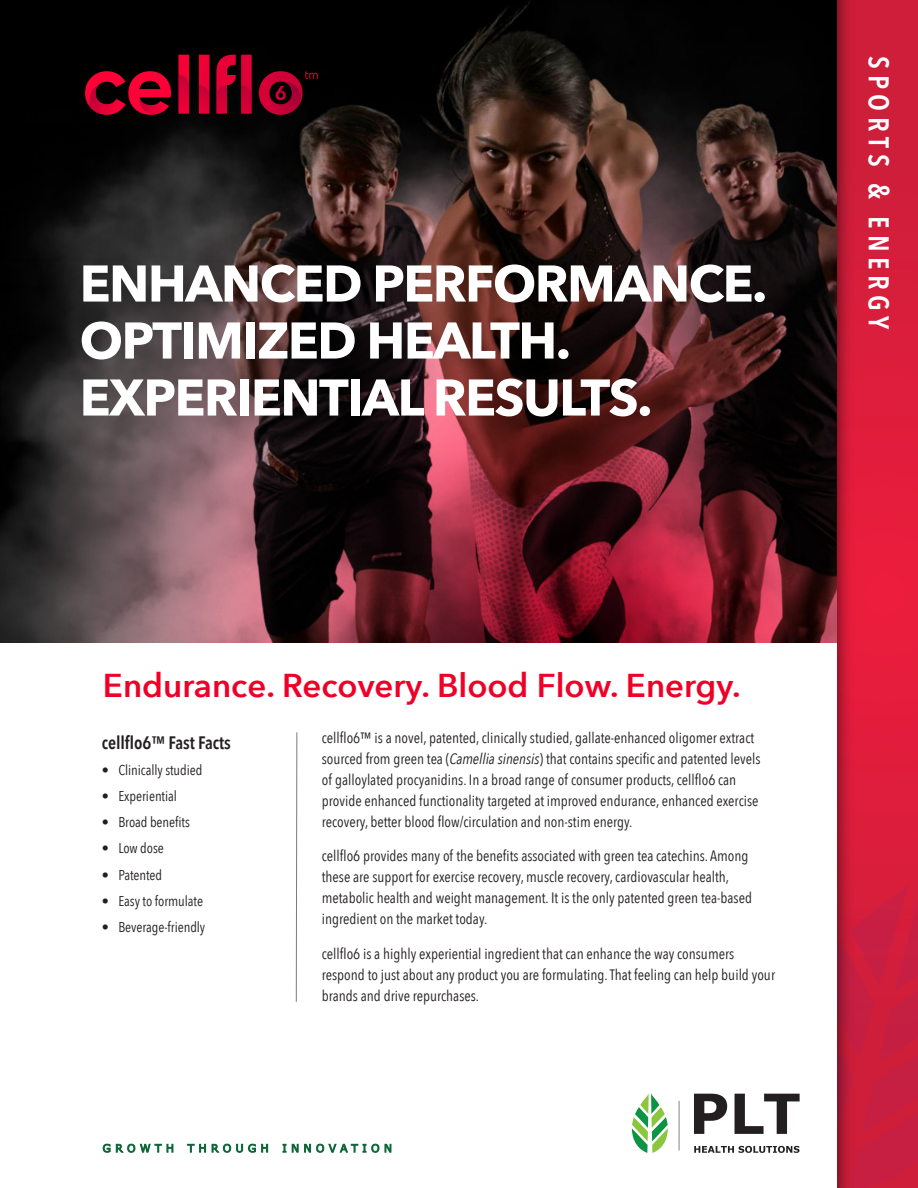
<style>
.page{position:relative;width:918px;height:1188px;background:#fff}
.page>*{position:absolute;margin:0;border:0;box-sizing:border-box;transform-origin:0 0}
.t1{font:700 51px "Avenir Next";letter-spacing:-.03em;color:#fff}
.t2{font:600 33px "Avenir Next";color:#ef0027}
.t3{font:600 28.5px "Avenir Next Condensed";letter-spacing:.2em;color:#fff}
.Bullet_Copy{font:600 18px "Avenir Next Condensed";letter-spacing:-.005em;color:#231f20}
.Body_Text{font:15px/21px "Avenir Next Condensed";color:#231f20}
.t4{font:14.25px "Avenir Next Condensed";letter-spacing:-.005em;color:#231f20}
.s1{font-style:italic}
</style>
<div class="page">
<svg style="left:837px;top:0;width:81px;height:1188px;background:#d11c3a"></svg>
<img style="left:0;top:0;width:837px;height:642px">
<svg style="left:296px;top:732px;width:2px;height:270px"></svg>
<svg style="left:632px;top:1093px;width:36px;height:60px"></svg>
<svg style="left:694px;top:1094px;width:33px;height:40px"></svg>
<svg style="left:735px;top:1094px;width:65px;height:40px"></svg>
<svg style="left:694px;top:1146px;width:106px;height:7px"></svg>
<hr style="left:679px;top:1101px;width:1px;height:50px;background:#808285">
<svg style="left:103px;top:1144px;width:7px;height:9px"></svg>
<svg style="left:116px;top:1144px;width:57px;height:9px"></svg>
<svg style="left:187px;top:1144px;width:19px;height:8px"></svg>
<svg style="left:212px;top:1144px;width:56px;height:9px"></svg>
<svg style="left:283px;top:1144px;width:3px;height:8px"></svg>
<svg style="left:292px;top:1144px;width:6px;height:8px"></svg>
<svg style="left:304px;top:1144px;width:75px;height:9px"></svg>
<svg style="left:385px;top:1144px;width:6px;height:8px"></svg>
<svg style="left:199px;top:55px;width:11px;height:59px"></svg>
<svg style="left:178px;top:55px;width:11px;height:59px"></svg>
<svg style="left:216px;top:55px;width:36px;height:59px;background:#8e0024"></svg>
<svg style="left:85px;top:71px;width:86px;height:44px;background:#87001e"></svg>
<svg style="left:259px;top:71px;width:59px;height:44px;background:#5d001a"></svg>
<p class="t1" style="left:80px;top:240px;width:689px">ENHANCED PERFORMANCE.</p>
<p class="t1" style="left:80px;top:297px;width:493px">OPTIMIZED HEALTH.</p>
<p class="t1" style="left:80px;top:354px;width:574px">EXPERIENTIAL RESULTS.</p>
<p class="t3" style="left:903px;top:56px;width:275px;rotate:90deg">SPORTS &amp; ENERGY</p>
<p class="t2" style="left:103px;top:657px;width:639px">Endurance. Recovery. Blood Flow. Energy.</p>
<p class="Bullet_Copy" style="left:102px;top:727px;width:130px">cellflo6™ Fast Facts</p>
<p class="t4" style="left:102px;top:758px;width:102px">• Clinically studied</p>
<p class="t4" style="left:102px;top:784px;width:77px">• Experiential</p>
<p class="t4" style="left:102px;top:810px;width:89px">• Broad benefits</p>
<p class="t4" style="left:102px;top:836px;width:63px">• Low dose</p>
<p class="t4" style="left:102px;top:862px;width:62px">• Patented</p>
<p class="t4" style="left:102px;top:889px;width:103px">• Easy to formulate</p>
<p class="t4" style="left:102px;top:915px;width:105px">• Beverage-friendly</p>
<p class="Body_Text" style="left:322px;top:726px;width:440px">cellflo6™ is a novel, patented, clinically studied, gallate-enhanced oligomer extract sourced from green tea (<span class="s1">Camellia sinensis</span>) that contains specific and patented levels of galloylated procyanidins. In a broad range of consumer products, cellflo6 can provide enhanced functionality targeted at improved endurance, enhanced exercise recovery, better blood flow/circulation and non-stim energy.</p>
<p class="Body_Text" style="left:322px;top:845px;width:432px">cellflo6 provides many of the benefits associated with green tea catechins. Among these are support for exercise recovery, muscle recovery, cardiovascular health, metabolic health and weight management. It is the only patented green tea-based ingredient on the market today.</p>
<p class="Body_Text" style="left:322px;top:942px;width:455px">cellflo6 is a highly experiential ingredient that can enhance the way consumers respond to just about any product you are formulating. That feeling can help build your brands and drive repurchases.</p>
</div>
